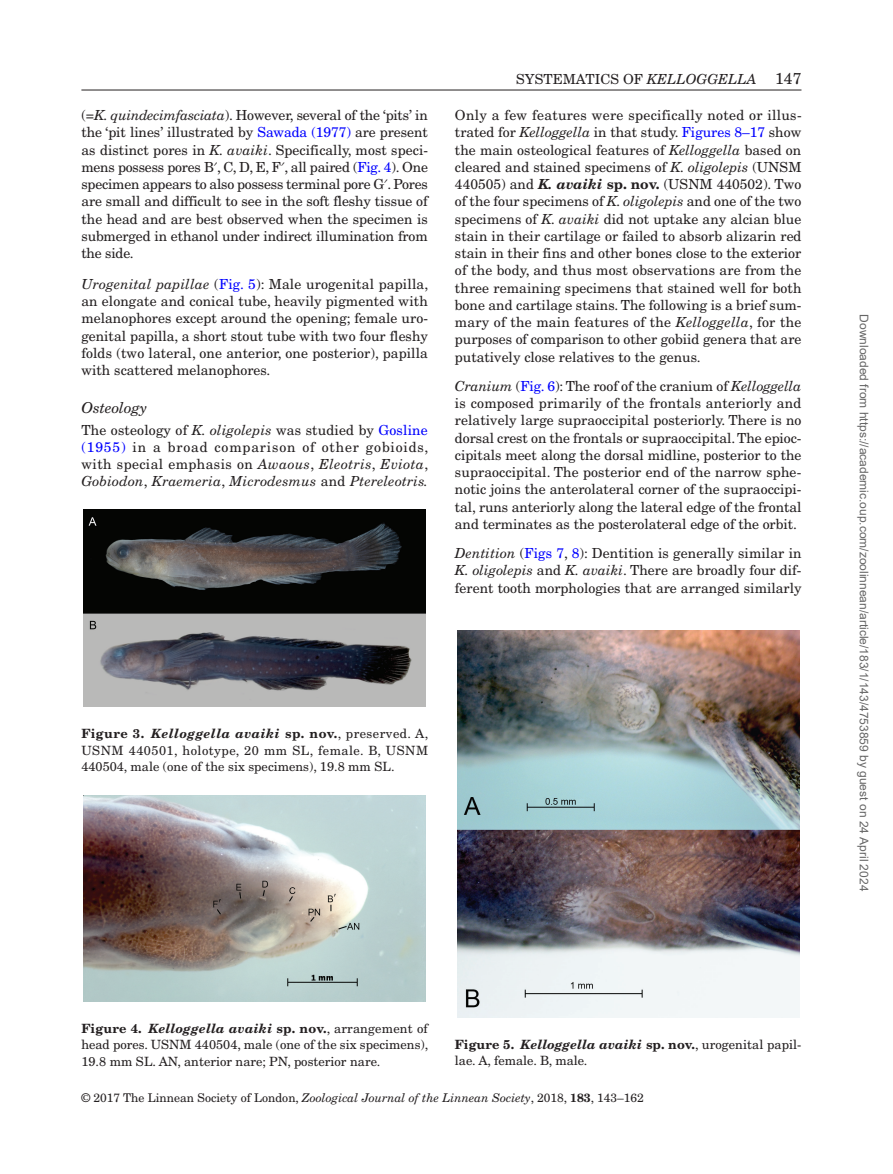
<style>
.page{position:relative;width:893px;height:1174px;background:#fff}
.page>*{position:absolute;margin:0;border:0;box-sizing:border-box;transform-origin:0 0}
.t1{font:italic 15px "New Century Schlbk";color:#231f20}
.t2{font:13.8px/17.2px "New Century Schlbk";color:#231f20;text-align:justify}
.t3{font:12.75px/16.5px "New Century Schlbk";color:#231f20;text-align:justify}
.t4{font:12px "Arial";color:#666}
.t5{font:12px "New Century Schlbk";color:#231f20}
.s1{font-style:italic}
.s2{color:#00f}
.s3{font-family:"Gandhari Unicode"}
.s4{font-size:15.75px}
.s5{font-weight:700;font-style:italic}
.s6{font-weight:700}
</style>
<div class="page">
<hr style="left:81px;top:90px;width:720px;height:1px;background:#231f20">
<img style="left:84px;top:509px;width:342px;height:197px">
<img style="left:84px;top:796px;width:342px;height:205px">
<img style="left:457px;top:631px;width:342px;height:386px">
<p class="t2" style="left:81px;top:107px;width:348px">(=<span class="s1">K. quindecimfasciata</span>). However, several of the ‘pits’ in the ‘pit lines’ illustrated by <span class="s2">Sawada (1977)</span> are present as distinct pores in <span class="s1">K. avaiki</span>. Specifically, most speci&shy;mens possess pores B<span class="s3">′</span>, C, D, E, F<span class="s3">′</span>, all paired (<span class="s2">Fig. 4</span>). One specimen appears to also possess terminal pore G<span class="s3">′</span>. Pores are small and difficult to see in the soft fleshy tissue of the head and are best observed when the specimen is submerged in ethanol under indirect illumination from the side.</p>
<p class="t2" style="left:81px;top:275px;width:348px"><span class="s1">Urogenital papillae</span> (<span class="s2">Fig. 5</span>): Male urogenital papilla, an elongate and conical tube, heavily pigmented with melanophores except around the opening; female uro&shy;genital papilla, a short stout tube with two four fleshy folds (two lateral, one anterior, one posterior), papilla with scattered melanophores.</p>
<p class="t1" style="left:81px;top:398px;width:67px">Osteology</p>
<p class="t2" style="left:81px;top:421px;width:348px">The osteology of <span class="s1">K. oligolepis</span> was studied by <span class="s2">Gosline (1955)</span> in a broad comparison of other gobioids, with special emphasis on <span class="s1">Awaous</span>, <span class="s1">Eleotris</span>, <span class="s1">Eviota</span>, <span class="s1">Gobiodon</span>, <span class="s1">Kraemeria</span>, <span class="s1">Microdesmus</span> and <span class="s1">Ptereleotris.</span></p>
<p class="t2" style="left:516px;top:70px;width:287px">SYSTEMATICS OF <span class="s1">KELLOGGELLA</span> <span class="s4">147</span></p>
<p class="t2" style="left:455px;top:107px;width:348px">Only a few features were specifically noted or illus&shy;trated for <span class="s1">Kelloggella</span> in that study. <span class="s2">Figures 8–17</span> show the main osteological features of <span class="s1">Kelloggella</span> based on cleared and stained specimens of <span class="s1">K. oligolepis</span> (UNSM 440505) and <span class="s5">K. avaiki</span> <span class="s6">sp. nov.</span> (USNM 440502). Two of the four specimens of <span class="s1">K. oligolepis</span> and one of the two specimens of <span class="s1">K. avaiki</span> did not uptake any alcian blue stain in their cartilage or failed to absorb alizarin red stain in their fins and other bones close to the exterior of the body, and thus most observations are from the three remaining specimens that stained well for both bone and cartilage stains. The following is a brief sum&shy;mary of the main features of the <span class="s1">Kelloggella</span>, for the purposes of comparison to other gobiid genera that are putatively close relatives to the genus.</p>
<p class="t2" style="left:455px;top:377px;width:348px"><span class="s1">Cranium</span> (<span class="s2">Fig. 6</span>): The roof of the cranium of <span class="s1">Kelloggella </span>is composed primarily of the frontals anteriorly and relatively large supraoccipital posteriorly. There is no dorsal crest on the frontals or supraoccipital. The epioc&shy;cipitals meet along the dorsal midline, posterior to the supraoccipital. The posterior end of the narrow sphe&shy;notic joins the anterolateral corner of the supraoccipi&shy;tal, runs anteriorly along the lateral edge of the frontal and terminates as the posterolateral edge of the orbit.</p>
<p class="t2" style="left:455px;top:544px;width:348px"><span class="s1">Dentition</span> (<span class="s2">Figs 7</span>, <span class="s2">8</span>): Dentition is generally similar in <span class="s1">K. oligolepis</span> and <span class="s1">K. avaiki</span>. There are broadly four dif&shy;ferent tooth morphologies that are arranged similarly</p>
<p class="t3" style="left:81px;top:725px;width:349px"><span class="s6">Figure 3.</span> <span class="s5">Kelloggella avaiki</span> <span class="s6">sp. nov.</span>, preserved. A, USNM 440501, holotype, 20 mm SL, female. B, USNM 440504, male (one of the six specimens), 19.8 mm SL.</p>
<p class="t3" style="left:81px;top:1020px;width:348px"><span class="s6">Figure 4.</span> <span class="s5">Kelloggella avaiki</span> <span class="s6">sp. nov.</span>, arrangement of head pores. USNM 440504, male (one of the six specimens), 19.8 mm SL. AN, anterior nare; PN, posterior nare.</p>
<p class="t3" style="left:455px;top:1036px;width:348px"><span class="s6">Figure 5.</span> <span class="s5">Kelloggella avaiki</span> <span class="s6">sp. nov.</span>, urogenital papil&shy;lae. A, female. B, male.</p>
<p class="t5" style="left:81px;top:1090px;width:564px">© 2017 The Linnean Society of London, <span class="s1">Zoological Journal of the Linnean Society</span>, 2018, <span class="s6">183</span>, 143–162</p>
<p class="t4" style="left:868px;top:314px;width:578px;rotate:90deg">Downloaded from https://academic.oup.com/zoolinnean/article/183/1/143/4753859 by guest on 24 April 2024</p>
</div>
